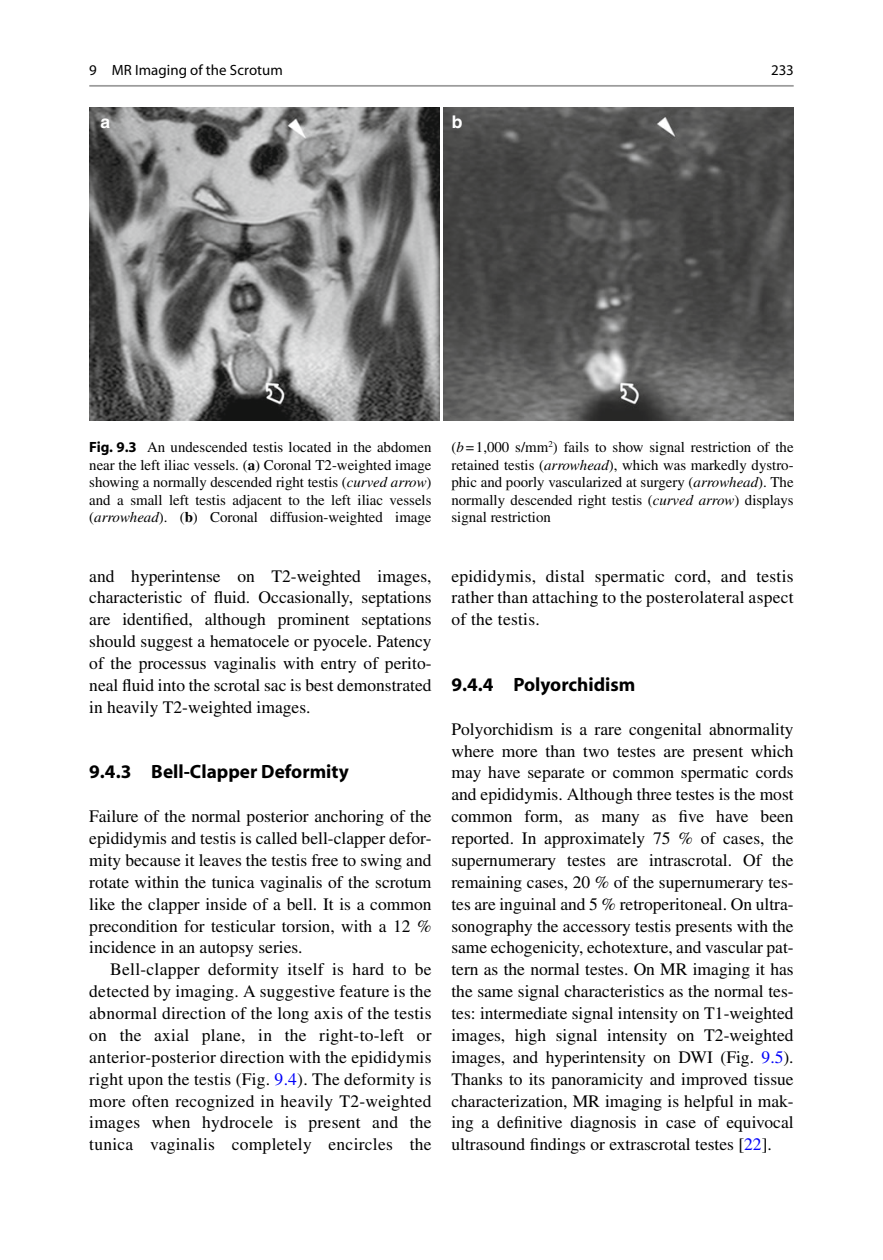
<style>
.page{position:relative;width:883px;height:1260px;background:#fff}
.page>*{position:absolute;margin:0;border:0;box-sizing:border-box;transform-origin:0 0}
.t1{font:700 19.25px "Sllntv Myriad";color:#000}
.t2{font:17.5px/21.9px "Qhgcgl Times";color:#000;text-align:justify}
.t3{font:700 17.5px "Ydxdlj Helvetica";color:#fff}
.t4{font:14.88px/17.5px "Qhgcgl Times";color:#000;text-align:justify}
.t5{font:14.88px "Kqymlx Myriad";letter-spacing:.005em;color:#000}
.s1{font-family:"Sllntv Myriad";font-weight:700}
.s2{font-family:"Myxyjq Times";font-weight:700}
.s3{font-family:"Mjqytd Times";font-style:italic}
.s4{color:#0000fa}
</style>
<div class="page">
<img style="left:89px;top:107px;width:350px;height:314px">
<img style="left:444px;top:107px;width:350px;height:314px">
<hr style="left:89px;top:85px;width:705px;height:2px;background:#9c9c9c">
<p class="t5" style="left:89px;top:64px;width:195px">9 MR Imaging of the Scrotum</p>
<p class="t3" style="left:100px;top:112px;width:11px">a</p>
<p class="t3" style="left:452px;top:112px;width:12px">b</p>
<p class="t5" style="left:771px;top:64px;width:24px">233</p>
<p class="t4" style="left:89px;top:440px;width:344px"><span class="s1">Fig. 9.3</span> An undescended testis located in the abdomen near the left iliac vessels. ( <span class="s2">a</span> ) Coronal T2-weighted image showing a normally descended right testis ( <span class="s3">curved arrow</span> ) and a small left testis adjacent to the left iliac vessels ( <span class="s3">arrowhead</span> ). ( <span class="s2">b</span> ) Coronal diffusion-weighted image</p>
<p class="t4" style="left:451px;top:440px;width:344px">( <span class="s3">b</span> = 1,000 s/mm <sup>2</sup> ) fails to show signal restriction of the retained testis ( <span class="s3">arrowhead</span> ), which was markedly dystro&shy;phic and poorly vascularized at surgery ( <span class="s3">arrowhead</span> ). The normally descended right testis ( <span class="s3">curved arrow</span> ) displays signal restriction</p>
<p class="t2" style="left:89px;top:566px;width:344px">and hyperintense on T2-weighted images, characteristic of fluid. Occasionally, septations are identified, although prominent septations should suggest a hematocele or pyocele. Patency of the processus vaginalis with entry of perito&shy;neal fluid into the scrotal sac is best demonstrated in heavily T2-weighted images.</p>
<p class="t1" style="left:89px;top:765px;width:261px">9.4.3 Bell-Clapper Deformity</p>
<p class="t2" style="left:89px;top:807px;width:344px">Failure of the normal posterior anchoring of the epididymis and testis is called bell-clapper defor&shy;mity because it leaves the testis free to swing and rotate within the tunica vaginalis of the scrotum like the clapper inside of a bell. It is a common precondition for testicular torsion, with a 12 % incidence in an autopsy series.</p>
<p class="t2" style="left:89px;top:960px;width:344px;text-indent:21px">Bell-clapper deformity itself is hard to be detected by imaging. A suggestive feature is the abnormal direction of the long axis of the testis on the axial plane, in the right-to-left or anterior- posterior direction with the epididymis right upon the testis (Fig. <span class="s4">9.4</span> ). The deformity is more often recognized in heavily T2-weighted images when hydrocele is present and the tunica vaginalis completely encircles the</p>
<p class="t2" style="left:451px;top:566px;width:344px">epididymis, distal spermatic cord, and testis rather than attaching to the posterolateral aspect of the testis.</p>
<p class="t1" style="left:451px;top:677px;width:186px">9.4.4 Polyorchidism</p>
<p class="t2" style="left:451px;top:720px;width:344px">Polyorchidism is a rare congenital abnormality where more than two testes are present which may have separate or common spermatic cords and epididymis. Although three testes is the most common form, as many as five have been reported. In approximately 75 % of cases, the supernumerary testes are intrascrotal. Of the remaining cases, 20 % of the supernumerary tes&shy;tes are inguinal and 5 % retroperitoneal. On ultra&shy;sonography the accessory testis presents with the same echogenicity, echotexture, and vascular pat&shy;tern as the normal testes. On MR imaging it has the same signal characteristics as the normal tes&shy;tes: intermediate signal intensity on T1-weighted images, high signal intensity on T2-weighted images, and hyperintensity on DWI (Fig. <span class="s4">9.5</span> ).<br>Thanks to its panoramicity and improved tissue characterization, MR imaging is helpful in mak&shy;ing a definitive diagnosis in case of equivocal ultrasound findings or extrascrotal testes [ <span class="s4">22</span> ].</p>
</div>
